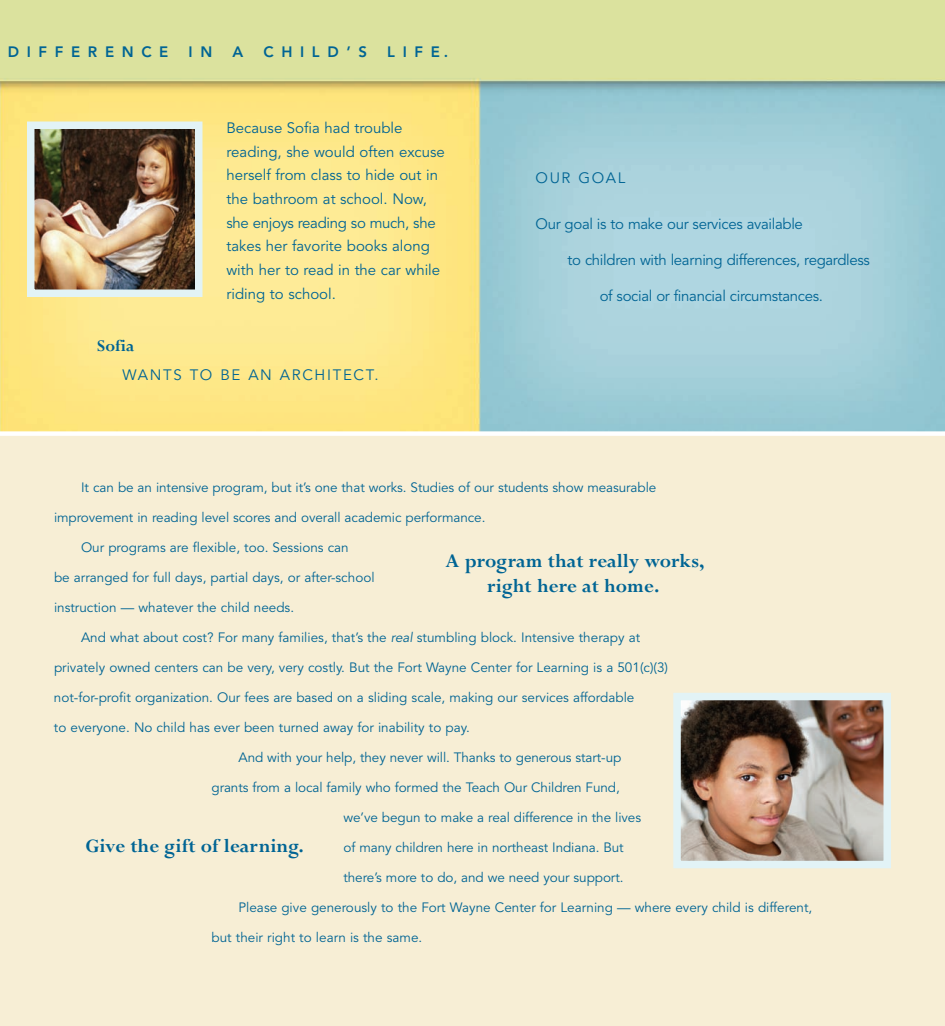
<style>
.page{position:relative;width:945px;height:1026px;background:#fff}
.page>*{position:absolute;margin:0;border:0;box-sizing:border-box;transform-origin:0 0}
.t1{font:700 21px/25.2px "Perpetua";color:#006494;text-align:center}
.t2{font:700 18px "Perpetua";color:#006494}
.t3{font:15px/23.7px "Avenir";color:#006494}
.t4{font:15px "Avenir";letter-spacing:-.02em;color:#006494}
.t5{font:800 15px "Avenir";letter-spacing:.51em;color:#006494}
.t6{font:15px "Avenir";letter-spacing:.11em;color:#006494}
.t7{font:13.5px "Avenir";color:#006494}
.s1{font-style:italic}
</style>
<div class="page">
<div style="left:0;top:434px;width:945px;height:592px;background:#f7eed5"></div>
<img style="left:0;top:0;width:945px;height:431px">
<img style="left:36px;top:131px;width:157px;height:157px">
<div style="left:27px;top:122px;width:175px;height:175px;border:8px solid #e2f3f6"></div>
<div style="left:0;top:431px;width:945px;height:5px;background:#fff"></div>
<img style="left:682px;top:702px;width:200px;height:157px">
<div style="left:673px;top:693px;width:218px;height:175px;border:8px solid #e2f3f6"></div>
<p class="t5" style="left:8px;top:46px;width:162px">DIFFERENCE</p>
<p class="t5" style="left:189px;top:46px;width:25px">I N</p>
<p class="t5" style="left:233px;top:46px;width:12px">A</p>
<p class="t5" style="left:264px;top:46px;width:105px">CHILD’S</p>
<p class="t5" style="left:387px;top:46px;width:63px">LIFE.</p>
<p class="t3" style="left:226px;top:117px;width:220px">Because Sofia had trouble reading, she would often excuse herself from class to hide out in the bathroom at school. Now, she enjoys reading so much, she takes her favorite books along with her to read in the car while riding to school.</p>
<h2 class="t2" style="left:97px;top:339px;width:39px">Sofia</h2>
<p class="t6" style="left:122px;top:368px;width:258px">WANTS TO BE AN ARCHITECT.</p>
<p class="t3" style="left:536px;top:167px;width:91px">OUR GOAL</p>
<p class="t4" style="left:536px;top:218px;width:269px">Our goal is to make our services available</p>
<p class="t4" style="left:568px;top:254px;width:304px">to children with learning differences, regardless</p>
<p class="t4" style="left:600px;top:290px;width:225px">of social or financial circumstances.</p>
<p class="t7" style="left:81px;top:481px;width:577px">It can be an intensive program, but it’s one that works. Studies of our students show measurable</p>
<p class="t7" style="left:54px;top:511px;width:433px">improvement in reading level scores and overall academic performance.</p>
<p class="t7" style="left:81px;top:541px;width:269px">Our programs are flexible, too. Sessions can</p>
<p class="t7" style="left:54px;top:571px;width:322px">be arranged for full days, partial days, or after-school</p>
<p class="t7" style="left:54px;top:601px;width:242px">instruction — whatever the child needs.</p>
<p class="t7" style="left:81px;top:631px;width:561px">And what about cost? For many families, that’s the <span class="s1">real</span> stumbling block. Intensive therapy at</p>
<p class="t7" style="left:54px;top:661px;width:616px">privately owned centers can be very, very costly. But the Fort Wayne Center for Learning is a 501(c)(3)</p>
<p class="t7" style="left:54px;top:691px;width:582px">not-for-profit organization. Our fees are based on a sliding scale, making our services affordable</p>
<p class="t7" style="left:54px;top:721px;width:417px">to everyone. No child has ever been turned away for inability to pay.</p>
<h1 class="t1" style="left:446px;top:550px;width:261px">A program that really works, right here at home.</h1>
<p class="t7" style="left:238px;top:752px;width:384px">And with your help, they never will. Thanks to generous start-up</p>
<p class="t7" style="left:212px;top:782px;width:410px">grants from a local family who formed the Teach Our Children Fund,</p>
<p class="t7" style="left:344px;top:812px;width:299px">we’ve begun to make a real difference in the lives</p>
<p class="t7" style="left:344px;top:842px;width:282px">of many children here in northeast Indiana. But</p>
<p class="t7" style="left:344px;top:872px;width:282px">there’s more to do, and we need your support.</p>
<p class="t7" style="left:238px;top:902px;width:575px">Please give generously to the Fort Wayne Center for Learning — where every child is different,</p>
<p class="t7" style="left:212px;top:932px;width:212px">but their right to learn is the same.</p>
<h1 class="t1" style="left:86px;top:836px;width:220px">Give the gift of learning.</h1>
</div>
